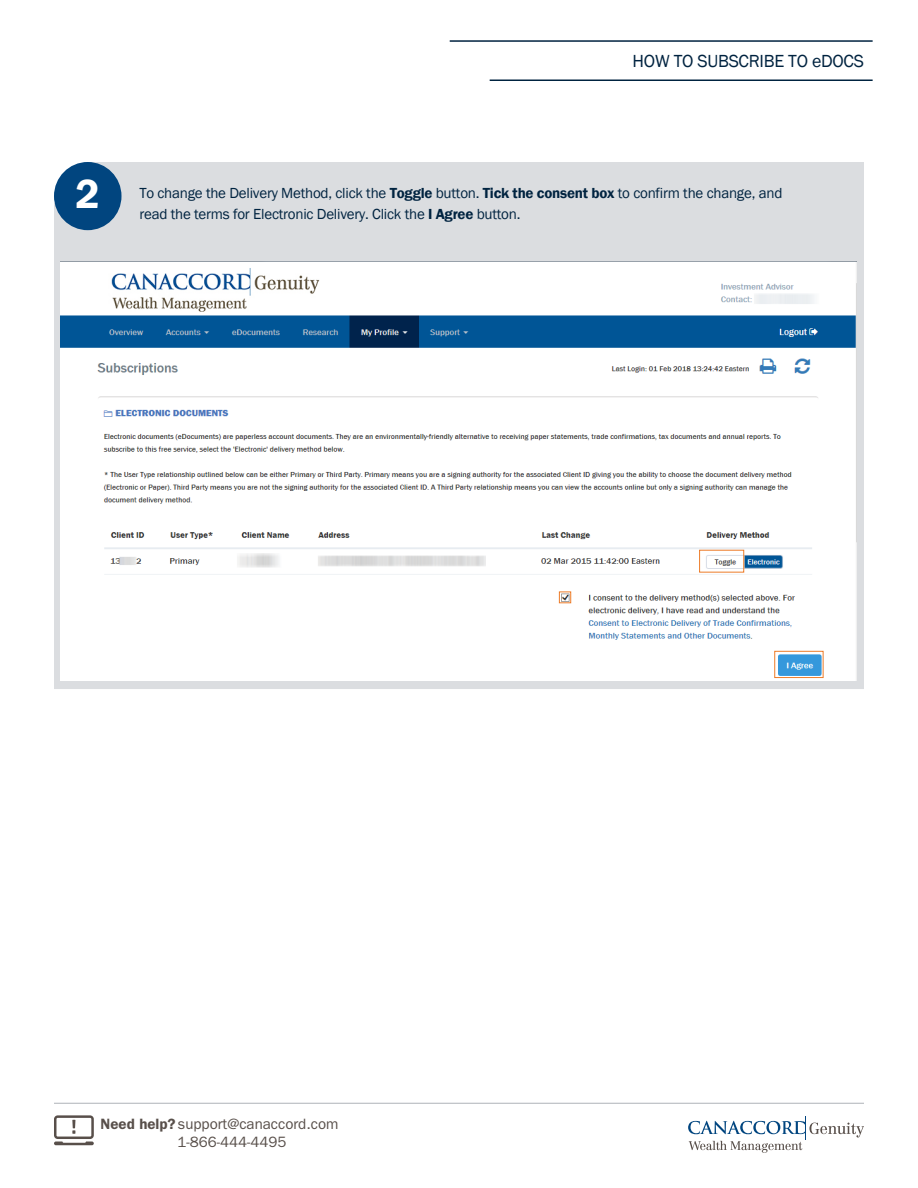
<style>
.page{position:relative;width:918px;height:1188px;background:#fff}
.page>*{position:absolute;margin:0;border:0;box-sizing:border-box;transform-origin:0 0}
.t1{font:600 41.7px "Franklin Gothic";color:#fff}
.t2{font:18px "Franklin Gothic";letter-spacing:-.015em;color:#002340}
.t3{font:15px "Franklin Gothic";letter-spacing:-.015em;color:#002340}
.t4{font:15px "ITC Franklin Gothic Std";color:#584f4a}
.s1{font-weight:600}
</style>
<div class="page">
<hr style="left:450px;top:40px;width:423px;height:2px;background:#002340">
<hr style="left:490px;top:80px;width:383px;height:1px;background:#002340">
<hr style="left:54px;top:1103px;width:810px;height:1px;background:#aeb3b8">
<svg style="left:688px;top:1116px;width:176px;height:37px"></svg>
<svg style="left:54px;top:1115px;width:40px;height:30px"></svg>
<div style="left:54px;top:162px;width:810px;height:527px;background:#dbdde0"></div>
<div style="left:54px;top:162px;width:68px;height:68px;background:#01457f;border-radius:50%"></div>
<img style="left:60px;top:262px;width:796px;height:418px">
<div style="left:699px;top:550px;width:45px;height:23px;border:1px solid #ed7c29"></div>
<div style="left:559px;top:592px;width:12px;height:11px;border:1px solid #ed7c29"></div>
<div style="left:774px;top:651px;width:50px;height:27px;border:1px solid #ed7c29"></div>
<p class="t2" style="left:633px;top:49px;width:233px">HOW TO SUBSCRIBE TO eDOCS</p>
<h1 class="t1" style="left:76px;top:168px;width:26px">2</h1>
<p class="t3" style="left:139px;top:184px;width:645px">To change the Delivery Method, click the <span class="s1">Toggle</span> button. <span class="s1">Tick the consent box</span> to confirm the change, and</p>
<p class="t3" style="left:139px;top:205px;width:383px">read the terms for Electronic Delivery. Click the <span class="s1">I Agree</span> button.</p>
<p class="t4" style="left:101px;top:1115px;width:239px"><span class="s1">Need help?</span>support@canaccord.com</p>
<p class="t4" style="left:178px;top:1133px;width:110px">1-866-444-4495</p>
</div>
